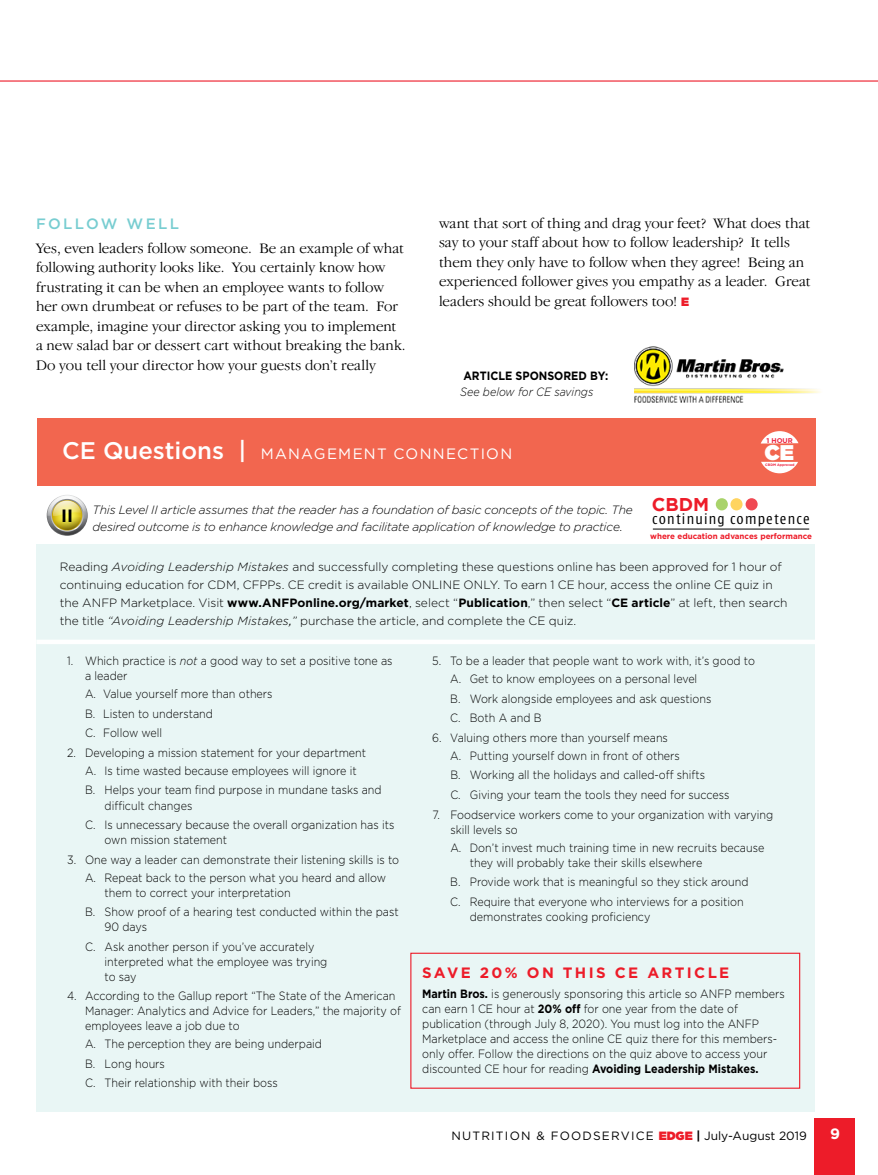
<style>
.page{position:relative;width:878px;height:1175px;background:#fff}
.page>*{position:absolute;margin:0;border:0;box-sizing:border-box;transform-origin:0 0}
.t1{font:900 21.3px "Gotham";color:#fff}
.t2{font:700 18.45px "Gotham";color:#ed1c29}
.t3{font:700 17.85px "Gotham";color:#000}
.t4{font:300 15.75px "Urbana";letter-spacing:.075em;color:#000}
.t5{font:300 15px/19.5px "Garamond IT Cby BT";color:#000}
.t6{font:15px "Gotham";letter-spacing:.085em;color:#fff}
.t7{font:700 15px "Gotham";letter-spacing:.16em;color:#ed1c29}
.t8{font:500 15px "Gotham";letter-spacing:.155em;color:#78cdd1}
.t9{font:700 15px "Gotham";color:#fff}
.t10{font:300 12px/15px "Gotham";color:#000;scale:.9 1}
.t11{font:300 12px/18px "Gotham";color:#000}
.t12{font:italic 300 12px/16.5px "Gotham";letter-spacing:-.015em;color:#000}
.t13{font:12px "Gotham";letter-spacing:.1em;color:#000}
.t14{font:italic 300 12px "Gotham";letter-spacing:-.015em;color:#000;scale:.9 1}
.t15{font:700 12px "Gotham";color:#000;scale:.9 1}
.t16{font:700 8.1px "Gotham";color:#ed1c29}
.t17{font:700 6.9px "Gotham";color:#ee2542}
.t18{font:700 3.45px "Gotham";color:#ee2542}
.s1{font-family:"Gotham";font-weight:900;font-size:12px;color:#ed1c29}
.s2{font-weight:500;font-size:24px}
.s3{font-style:italic}
.s4{font-weight:700}
.s5{font-weight:400;font-style:italic}
.s6{font-weight:900;color:#ed1c29}
.s7{font-weight:700;font-style:italic}
</style>
<div class="page">
<div style="left:814px;top:1118px;width:40px;height:56px;background:#ed1c29"></div>
<div style="left:38px;top:418px;width:778px;height:68px;background:#f2664f"></div>
<div style="left:36px;top:544px;width:778px;height:568px;background:#e9f6f5"></div>
<div style="left:36px;top:639px;width:786px;height:5px;background:#fff"></div>
<svg style="left:761px;top:462px;width:37px;height:11px"></svg>
<svg style="left:761px;top:431px;width:37px;height:12px"></svg>
<hr style="left:652px;top:529px;width:157px;height:1px;background:#000">
<svg style="left:730px;top:498px;width:12px;height:12px"></svg>
<svg style="left:715px;top:498px;width:12px;height:12px"></svg>
<svg style="left:745px;top:498px;width:12px;height:12px"></svg>
<svg style="left:47px;top:495px;width:41px;height:41px"></svg>
<svg style="left:47px;top:495px;width:40px;height:40px"></svg>
<hr style="left:0;top:80px;width:878px;height:2px;background:#ed1c29">
<div style="left:410px;top:952px;width:390px;height:136px;border:1px solid #ed1c29"></div>
<img style="left:634px;top:346px;width:187px;height:57px">
<p class="t8" style="left:36px;top:215px;width:145px">FOLLOW WELL</p>
<p class="t5" style="left:36px;top:238px;width:371px">Yes, even leaders follow someone. Be an example of what following authority looks like. You certainly know how frustrating it can be when an employee wants to follow her own drumbeat or refuses to be part of the team. For example, imagine your director asking you to implement a new salad bar or dessert cart without breaking the bank.<br>Do you tell your director how your guests don’t really</p>
<p class="t5" style="left:439px;top:213px;width:373px">want that sort of thing and drag your feet? What does that say to your staff about how to follow leadership? It tells them they only have to follow when they agree! Being an experienced follower gives you empathy as a leader. Great leaders should be great followers too! <span class="s1">E</span></p>
<p class="t15" style="left:463px;top:369px;width:162px">ARTICLE SPONSORED BY:</p>
<p class="t14" style="left:460px;top:385px;width:149px">See below for CE savings</p>
<p class="t6" style="left:62px;top:445px;width:451px"><span class="s2">CE Questions |</span> MANAGEMENT CONNECTION</p>
<p class="t17" style="left:766px;top:437px;width:28px">1 HOUR</p>
<h1 class="t1" style="left:764px;top:440px;width:31px">CE</h1>
<p class="t18" style="left:765px;top:462px;width:31px">CBDM Approved</p>
<h2 class="t2" style="left:652px;top:493px;width:59px">CBDM</h2>
<p class="t16" style="left:650px;top:531px;width:163px">where education advances performance</p>
<p class="t12" style="left:93px;top:502px;width:541px">This Level II article assumes that the reader has a foundation of basic concepts of the topic. The desired outcome is to enhance knowledge and facilitate application of knowledge to practice.</p>
<h3 class="t3" style="left:61px;top:505px;width:13px">II</h3>
<h3 class="t4" style="left:652px;top:510px;width:159px">continuing competence</h3>
<p class="t11" style="left:60px;top:557px;width:729px">Reading <span class="s3">Avoiding Leadership Mistakes</span> and successfully completing these questions online has been approved for 1 hour of continuing education for CDM, CFPPs. CE credit is available ONLINE ONLY. To earn 1 CE hour, access the online CE quiz in the ANFP Marketplace. Visit <span class="s4">www.ANFPonline.org/market</span>, select “<span class="s4">Publication</span>,” then select “<span class="s4">CE article</span>” at left, then search the title <span class="s3">“Avoiding Leadership Mistakes</span><span class="s5">,</span><span class="s3">”</span> purchase the article, and complete the CE quiz.</p>
<p class="t10" style="left:85px;top:653px;width:343px;text-indent:-18px">1. Which practice is <span class="s3">not</span> a good way to set a positive tone as a leader</p>
<p class="t10" style="left:85px;top:684px;width:210px;line-height:19.5px">A. Value yourself more than others<br>B. Listen to understand<br>C. Follow well</p>
<p class="t10" style="left:85px;top:743px;width:314px;line-height:18px;text-indent:-18px">2. Developing a mission statement for your department<br>A. Is time wasted because employees will ignore it</p>
<p class="t10" style="left:105px;top:782px;width:309px;text-indent:-19px">B. Helps your team find purpose in mundane tasks and difficult changes</p>
<p class="t10" style="left:105px;top:817px;width:323px;text-indent:-19px">C. Is unnecessary because the overall organization has its own mission statement</p>
<p class="t10" style="left:67px;top:850px;width:370px;line-height:18px;text-align:center">3. One way a leader can demonstrate their listening skills is to<br>A. Repeat back to the person what you heard and allow</p>
<p class="t10" style="left:85px;top:882px;width:350px;line-height:19.5px;text-indent:19px">them to correct your interpretation<br>B. Show proof of a hearing test conducted within the past</p>
<p class="t10" style="left:85px;top:917px;width:256px;line-height:19.5px;text-indent:19px">90 days<br>C. Ask another person if you’ve accurately</p>
<p class="t10" style="left:105px;top:953px;width:249px">interpreted what the employee was trying to say</p>
<p class="t10" style="left:85px;top:988px;width:352px;text-indent:-18px">4. According to the Gallup report “The State of the American<br>Manager: Analytics and Advice for Leaders,” the majority of employees leave a job due to</p>
<p class="t10" style="left:85px;top:1034px;width:265px;line-height:19.5px">A. The perception they are being underpaid<br>B. Long hours<br>C. Their relationship with their boss</p>
<p class="t10" style="left:450px;top:652px;width:340px;line-height:18px;text-indent:-18px">5. To be a leader that people want to work with, it’s good to<br>A. Get to know employees on a personal level</p>
<p class="t10" style="left:450px;top:689px;width:292px;line-height:19.5px">B. Work alongside employees and ask questions<br>C. Both A and B</p>
<p class="t10" style="left:450px;top:728px;width:257px;line-height:18px;text-indent:-18px">6. Valuing others more than yourself means<br>A. Putting yourself down in front of others</p>
<p class="t10" style="left:450px;top:765px;width:312px;line-height:19.5px">B. Working all the holidays and called-off shifts<br>C. Giving your team the tools they need for success</p>
<p class="t10" style="left:450px;top:806px;width:360px;text-indent:-18px">7. Foodservice workers come to your organization with varying skill levels so</p>
<p class="t10" style="left:470px;top:839px;width:329px;text-indent:-19px">A. Don’t invest much training time in new recruits because they will probably take their skills elsewhere</p>
<p class="t10" style="left:450px;top:872px;width:333px;line-height:19.5px">B. Provide work that is meaningful so they stick around<br>C. Require that everyone who interviews for a position</p>
<p class="t10" style="left:470px;top:908px;width:202px">demonstrates cooking proficiency</p>
<p class="t7" style="left:422px;top:964px;width:308px">SAVE 20% ON THIS CE ARTICLE</p>
<p class="t10" style="left:422px;top:986px;width:404px"><span class="s4">Martin Bros.</span> is generously sponsoring this article so ANFP members can earn 1 CE hour at <span class="s4">20% off</span> for one year from the date of publication (through July 8, 2020). You must log into the ANFP Marketplace and access the online CE quiz there for this members&shy;only offer. Follow the directions on the quiz above to access your discounted CE hour for reading <span class="s4">Avoiding Leadership Mistakes.</span></p>
<p class="t13" style="left:451px;top:1129px;width:357px">NUTRITION &amp; FOODSERVICE <span class="s6">EDGE</span> <span class="s7">|</span> July-August 2019</p>
<p class="t9" style="left:830px;top:1124px;width:11px">9</p>
</div>
